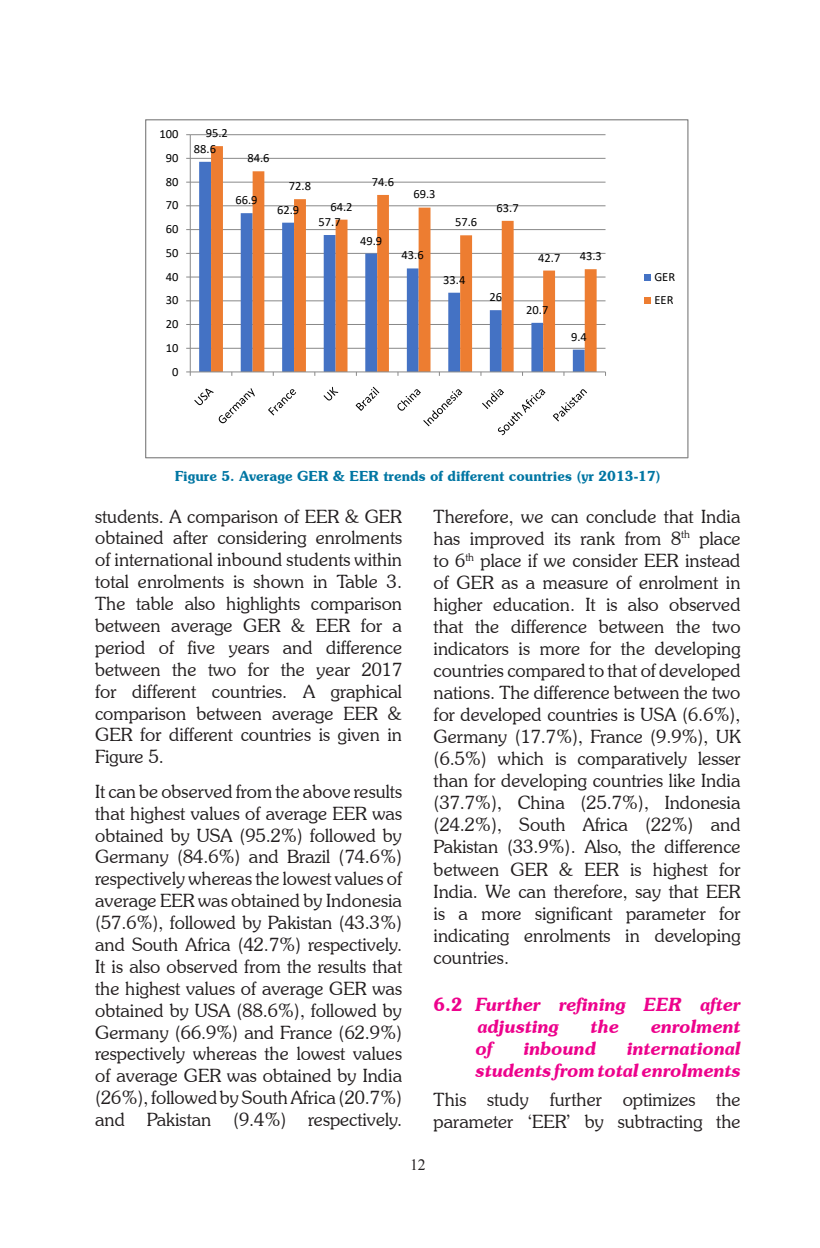
<style>
.page{position:relative;width:820px;height:1248px;background:#fff}
.page>*{position:absolute;margin:0;border:0;box-sizing:border-box;transform-origin:0 0}
.Body_text{font:300 18.38px/21.9px "Souvenir IT Cby BT";color:#231f20;text-align:justify}
.Sub_heading-1{font:italic 600 18.38px/22.1px "Souvenir IT Cby BT";color:#ed028c}
.t1{font:15.75px "Times New Roman";color:#231f20}
.Fig__heading{font:600 14px "Souvenir IT Cby BT";color:#0076a3}
.t2{font:12.42px/22.8px "Calibri";color:#000}
.s1{font-style:normal}
</style>
<div class="page">
<hr style="left:190px;top:348px;width:415px;height:1px;background:#898989">
<hr style="left:190px;top:324px;width:415px;height:1px;background:#898989">
<hr style="left:190px;top:300px;width:415px;height:1px;background:#898989">
<hr style="left:190px;top:277px;width:415px;height:1px;background:#898989">
<hr style="left:190px;top:253px;width:415px;height:1px;background:#898989">
<hr style="left:190px;top:229px;width:415px;height:1px;background:#898989">
<hr style="left:190px;top:205px;width:415px;height:1px;background:#898989">
<hr style="left:190px;top:182px;width:415px;height:1px;background:#898989">
<hr style="left:190px;top:158px;width:415px;height:1px;background:#898989">
<hr style="left:190px;top:134px;width:415px;height:1px;background:#898989">
<svg style="left:199px;top:162px;width:12px;height:209px;background:#4673c4"></svg>
<svg style="left:211px;top:146px;width:385px;height:225px"></svg>
<hr style="left:190px;top:135px;width:1px;height:237px;background:#898989">
<hr style="left:190px;top:371px;width:415px;height:1px;background:#898989">
<svg style="left:186px;top:371px;width:5px;height:5px"></svg>
<svg style="left:194px;top:388px;width:61px;height:35px"></svg>
<svg style="left:268px;top:389px;width:28px;height:26px"></svg>
<svg style="left:323px;top:387px;width:15px;height:13px"></svg>
<svg style="left:355px;top:387px;width:24px;height:24px"></svg>
<svg style="left:397px;top:389px;width:65px;height:37px"></svg>
<svg style="left:482px;top:389px;width:63px;height:46px"></svg>
<svg style="left:553px;top:389px;width:34px;height:32px"></svg>
<div style="left:644px;top:274px;width:7px;height:7px;background:#4472c4"></div>
<div style="left:644px;top:296px;width:7px;height:7px;background:#ed7d31"></div>
<p class="t2" style="left:159px;top:122px;width:20px">100</p>
<p class="t2" style="left:166px;top:146px;width:14px">90</p>
<p class="t2" style="left:166px;top:170px;width:14px">80</p>
<p class="t2" style="left:166px;top:193px;width:14px">70</p>
<p class="t2" style="left:166px;top:217px;width:14px">60</p>
<p class="t2" style="left:166px;top:241px;width:14px">50</p>
<p class="t2" style="left:166px;top:265px;width:14px">40</p>
<p class="t2" style="left:166px;top:288px;width:14px">30</p>
<p class="t2" style="left:166px;top:312px;width:14px">20</p>
<p class="t2" style="left:166px;top:336px;width:14px">10</p>
<p class="t2" style="left:172px;top:360px;width:8px">0</p>
<p class="t2" style="left:206px;top:121px;width:24px">95.2</p>
<p class="t2" style="left:194px;top:137px;width:24px">88.6</p>
<p class="t2" style="left:247px;top:146px;width:24px">84.6</p>
<p class="t2" style="left:235px;top:188px;width:24px">66.9</p>
<p class="t2" style="left:289px;top:174px;width:24px">72.8</p>
<p class="t2" style="left:277px;top:198px;width:24px">62.9</p>
<p class="t2" style="left:330px;top:195px;width:24px">64.2</p>
<p class="t2" style="left:318px;top:210px;width:24px">57.7</p>
<p class="t2" style="left:372px;top:170px;width:24px">74.6</p>
<p class="t2" style="left:413px;top:183px;width:24px">69.3</p>
<p class="t2" style="left:360px;top:229px;width:24px">49.9</p>
<p class="t2" style="left:401px;top:244px;width:24px">43.6</p>
<p class="t2" style="left:455px;top:210px;width:24px">57.6</p>
<p class="t2" style="left:443px;top:268px;width:24px">33.4</p>
<p class="t2" style="left:496px;top:196px;width:24px">63.7</p>
<p class="t2" style="left:489px;top:285px;width:14px">26</p>
<p class="t2" style="left:538px;top:246px;width:24px">42.7</p>
<p class="t2" style="left:579px;top:244px;width:24px">43.3</p>
<p class="t2" style="left:526px;top:298px;width:24px">20.7</p>
<p class="t2" style="left:571px;top:325px;width:17px">9.4</p>
<p class="t2" style="left:654px;top:265px;width:22px">GER<br>EER</p>
<p class="Fig__heading" style="left:175px;top:467px;width:487px">Figure 5. Average GER &amp; EER trends of different countries (yr 2013-17)</p>
<p class="Body_text" style="left:95px;top:505px;width:308px">students. A comparison of EER &amp; GER obtained after considering enrolments of international inbound students within total enrolments is shown in Table 3.<br>The table also highlights comparison between average GER &amp; EER for a period of five years and difference between the two for the year 2017 for different countries. A graphical comparison between average EER &amp; GER for different countries is given in Figure 5.</p>
<p class="Body_text" style="left:95px;top:780px;width:308px">It can be observed from the above results that highest values of average EER was obtained by USA (95.2%) followed by Germany (84.6%) and Brazil (74.6%) respectively whereas the lowest values of average EER was obtained by Indonesia (57.6%), followed by Pakistan (43.3%) and South Africa (42.7%) respectively.<br>It is also observed from the results that the highest values of average GER was obtained by USA (88.6%), followed by Germany (66.9%) and France (62.9%) respectively whereas the lowest values of average GER was obtained by India (26%), followed by South Africa (20.7%) and Pakistan (9.4%) respectively.</p>
<p class="Body_text" style="left:433px;top:505px;width:308px">Therefore, we can conclude that India has improved its rank from 8<sup>th</sup> place to 6<sup>th</sup> place if we consider EER instead of GER as a measure of enrolment in higher education. It is also observed that the difference between the two indicators is more for the developing countries compared to that of developed nations. The difference between the two for developed countries is USA (6.6%), Germany (17.7%), France (9.9%), UK (6.5%) which is comparatively lesser than for developing countries like India (37.7%), China (25.7%), Indonesia (24.2%), South Africa (22%) and Pakistan (33.9%). Also, the difference between GER &amp; EER is highest for India. We can therefore, say that EER is a more significant parameter for indicating enrolments in developing countries.</p>
<p class="Sub_heading-1" style="left:477px;top:993px;width:265px;text-indent:-44px"><span class="s1">6.2</span> Further refining EER after adjusting</p>
<p class="Sub_heading-1" style="left:590px;top:1015px;width:30px">the</p>
<p class="Sub_heading-1" style="left:650px;top:1015px;width:91px">enrolment</p>
<p class="Sub_heading-1" style="left:475px;top:1037px;width:18px">of</p>
<p class="Sub_heading-1" style="left:523px;top:1037px;width:74px">inbound</p>
<p class="Sub_heading-1" style="left:475px;top:1037px;width:266px;text-align:right">international<br>students from total enrolments</p>
<p class="Body_text" style="left:433px;top:1087px;width:308px">This study further optimizes the parameter ‘EER’ by subtracting the</p>
<p class="t1" style="left:410px;top:1153px;width:17px">12</p>
</div>
